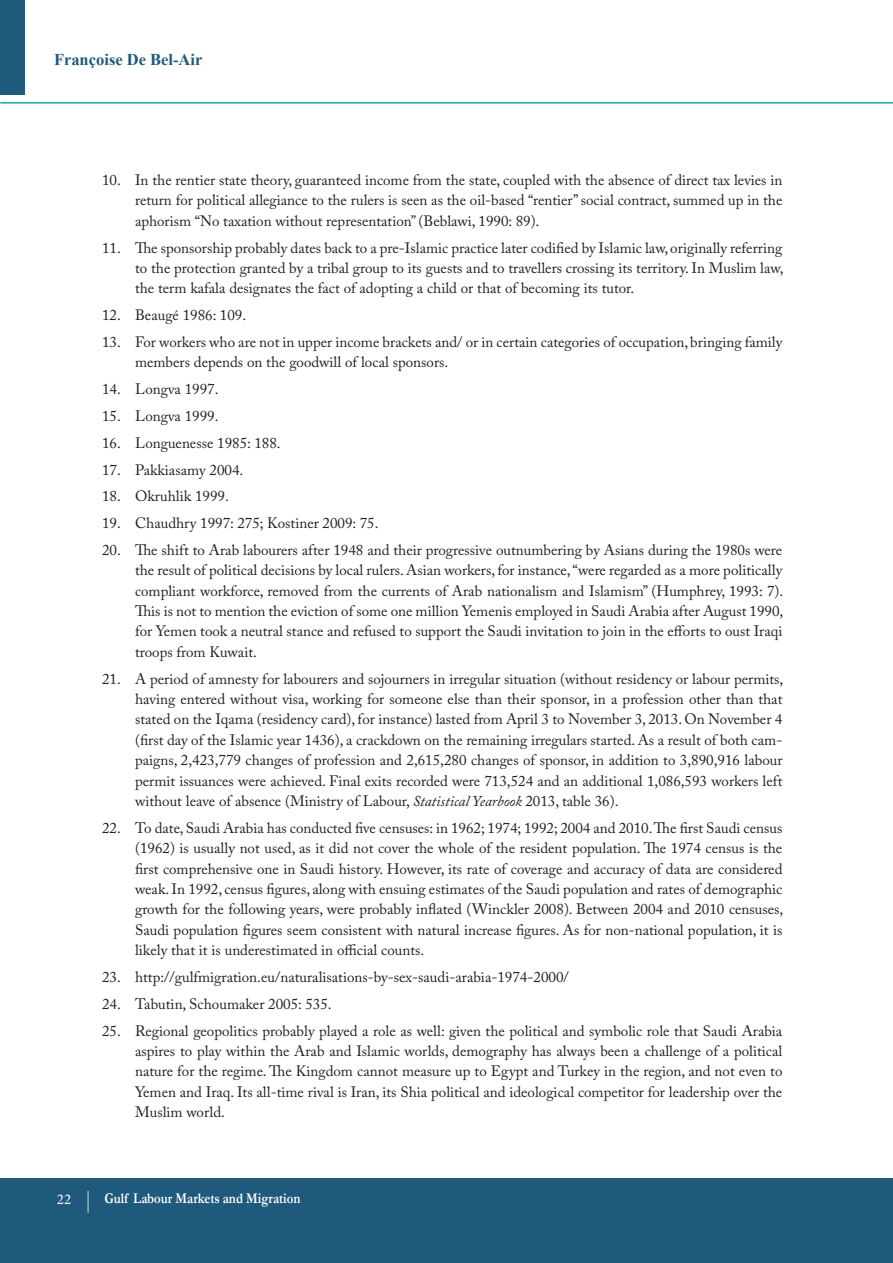
<style>
.page{position:relative;width:893px;height:1263px;background:#fff}
.page>*{position:absolute;margin:0;border:0;box-sizing:border-box;transform-origin:0 0}
.t1{font:700 16.5px "Times New Roman";color:#1f5a7d}
.t2{font:15px/20.4px "Adobe Caslon Pro";color:#231f20;text-align:justify}
.t3{font:700 15px "Garamond";color:#fff;scale:.85 1}
.t4{font:15px "Minion Pro";color:#fff}
.s1{font-style:italic}
</style>
<div class="page">
<div style="left:0;top:1179px;width:893px;height:84px;background:#1f5a7d"></div>
<hr style="left:0;top:102px;width:893px;height:2px;background:#1ba2b0">
<div style="left:0;top:0;width:24px;height:94px;background:#1f5a7d"></div>
<svg style="left:88px;top:1191px;width:1px;height:22px"></svg>
<p class="t1" style="left:54px;top:48px;width:150px">Françoise De Bel-Air</p>
<p class="t2" style="left:135px;top:170px;width:649px;text-indent:-33px">10. In the rentier state theory, guaranteed income from the state, coupled with the absence of direct tax levies in return for political allegiance to the rulers is seen as the oil-based “rentier” social contract, summed up in the aphorism “No taxation without representation” (Beblawi, 1990: 89).</p>
<p class="t2" style="left:135px;top:237px;width:650px;text-indent:-33px">11. The sponsorship probably dates back to a pre-Islamic practice later codified by Islamic law, originally referring to the protection granted by a tribal group to its guests and to travellers crossing its territory. In Muslim law, the term kafala designates the fact of adopting a child or that of becoming its tutor.</p>
<p class="t2" style="left:102px;top:305px;width:146px">12. Beaugé 1986: 109.</p>
<p class="t2" style="left:135px;top:332px;width:649px;text-indent:-33px">13. For workers who are not in upper income brackets and/ or in certain categories of occupation, bringing family members depends on the goodwill of local sponsors.</p>
<p class="t2" style="left:102px;top:379px;width:118px">14. Longva 1997.</p>
<p class="t2" style="left:102px;top:406px;width:118px">15. Longva 1999.</p>
<p class="t2" style="left:102px;top:432px;width:180px">16. Longuenesse 1985: 188.</p>
<p class="t2" style="left:102px;top:459px;width:143px">17. Pakkiasamy 2004.</p>
<p class="t2" style="left:102px;top:486px;width:128px">18. Okruhlik 1999.</p>
<p class="t2" style="left:102px;top:513px;width:278px">19. Chaudhry 1997: 275; Kostiner 2009: 75.</p>
<p class="t2" style="left:135px;top:539px;width:650px;text-indent:-33px">20. The shift to Arab labourers after 1948 and their progressive outnumbering by Asians during the 1980s were the result of political decisions by local rulers. Asian workers, for instance, “were regarded as a more politically compliant workforce, removed from the currents of Arab nationalism and Islamism” (Humphrey, 1993: 7).<br>This is not to mention the eviction of some one million Yemenis employed in Saudi Arabia after August 1990, for Yemen took a neutral stance and refused to support the Saudi invitation to join in the efforts to oust Iraqi troops from Kuwait.</p>
<p class="t2" style="left:135px;top:668px;width:650px;text-indent:-33px">21. A period of amnesty for labourers and sojourners in irregular situation (without residency or labour permits, having entered without visa, working for someone else than their sponsor, in a profession other than that stated on the Iqama (residency card), for instance) lasted from April 3 to November 3, 2013. On November 4 (first day of the Islamic year 1436), a crackdown on the remaining irregulars started. As a result of both cam&shy;paigns, 2,423,779 changes of profession and 2,615,280 changes of sponsor, in addition to 3,890,916 labour permit issuances were achieved. Final exits recorded were 713,524 and an additional 1,086,593 workers left without leave of absence (Ministry of Labour, <span class="s1">Statistical Yearbook</span> 2013, table 36).</p>
<p class="t2" style="left:135px;top:817px;width:650px;text-indent:-33px">22. To date, Saudi Arabia has conducted five censuses: in 1962; 1974; 1992; 2004 and 2010. The first Saudi census (1962) is usually not used, as it did not cover the whole of the resident population. The 1974 census is the first comprehensive one in Saudi history. However, its rate of coverage and accuracy of data are considered weak. In 1992, census figures, along with ensuing estimates of the Saudi population and rates of demographic growth for the following years, were probably inflated (Winckler 2008). Between 2004 and 2010 censuses, Saudi population figures seem consistent with natural increase figures. As for non-national population, it is likely that it is underestimated in official counts.</p>
<p class="t2" style="left:102px;top:967px;width:468px">23. http://gulfmigration.eu/naturalisations-by-sex-saudi-arabia-1974-2000/</p>
<p class="t2" style="left:102px;top:993px;width:231px">24. Tabutin, Schoumaker 2005: 535.</p>
<p class="t2" style="left:135px;top:1020px;width:649px;text-indent:-33px">25. Regional geopolitics probably played a role as well: given the political and symbolic role that Saudi Arabia aspires to play within the Arab and Islamic worlds, demography has always been a challenge of a political nature for the regime. The Kingdom cannot measure up to Egypt and Turkey in the region, and not even to Yemen and Iraq. Its all-time rival is Iran, its Shia political and ideological competitor for leadership over the Muslim world.</p>
<p class="t4" style="left:57px;top:1189px;width:16px">22</p>
<p class="t3" style="left:105px;top:1188px;width:232px">Gulf Labour Markets and Migration</p>
</div>
